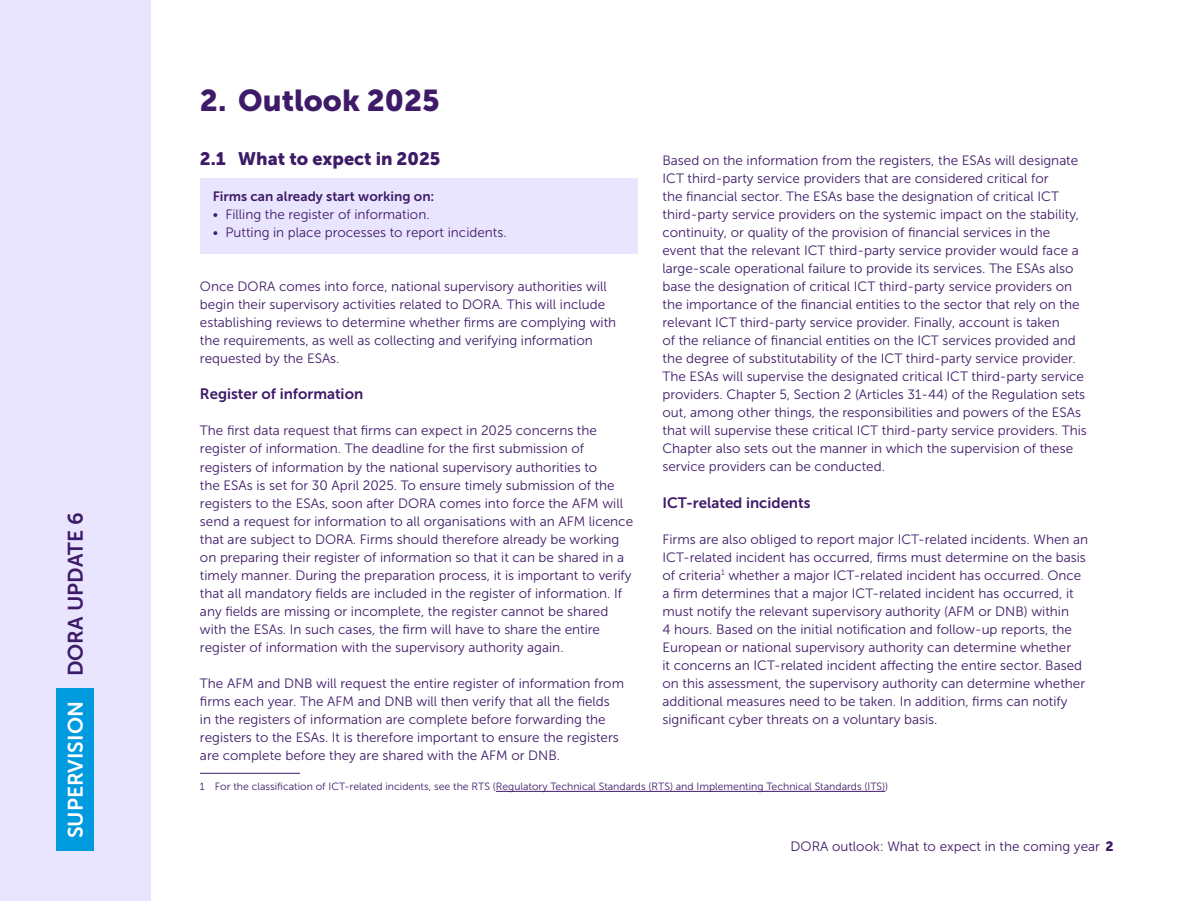
<style>
.page{position:relative;width:1200px;height:901px;background:#fff}
.page>*{position:absolute;margin:0;border:0;box-sizing:border-box;transform-origin:0 0}
.H1_Hoofdstukkop_NR{font:30px "Museo Sans 900";color:#3e1b68}
.t1{font:21px "Museo Sans 700";color:#fff}
.H2_Paragraafkop_NR{font:18px "Museo Sans 900";color:#3e1b68}
.H3_Subparagraafkop{font:15px "Museo Sans 700";color:#3e1b68}
.P_Platte_tekst{font:13.5px/18px "Museo Sans 300";color:#3e1b68}
.H3_Kaderkop{font:13.5px "Museo Sans 700";color:#3e1b68}
.P_Platte_tekst-2{font:10.5px "Museo Sans 300";color:#3e1b68}
.s1{color:#3e1b68}
.s2{font-family:"Museo Sans 900"}
</style>
<div class="page">
<div style="left:0;top:0;width:150px;height:900px;background:#e9e5ff"></div>
<div style="left:56px;top:688px;width:38px;height:162px;background:#009ade"></div>
<hr style="left:200px;top:772px;width:100px;height:1px;background:#3e1b68">
<hr style="left:496px;top:790px;width:389px;height:1px;background:#3e1b68">
<div style="left:200px;top:178px;width:437px;height:39px;background:#e9e5ff"></div>
<div style="left:200px;top:214px;width:437px;height:39px;background:#e9e5ff"></div>
<h2 class="t1" style="left:64px;top:837px;width:327px;rotate:-90deg">SUPERVISION <span class="s1">DORA UPDATE 6</span></h2>
<h1 class="H1_Hoofdstukkop_NR" style="left:200px;top:83px;width:241px">2. Outlook 2025</h1>
<h2 class="H2_Paragraafkop_NR" style="left:200px;top:148px;width:242px">2.1 What to expect in 2025</h2>
<p class="H3_Kaderkop" style="left:213px;top:189px;width:223px">Firms can already start working on:</p>
<p class="P_Platte_tekst" style="left:213px;top:205px;width:218px">• Filling the register of information.</p>
<p class="P_Platte_tekst" style="left:213px;top:223px;width:295px">• Putting in place processes to report incidents.</p>
<p class="P_Platte_tekst" style="left:200px;top:277px;width:418px">Once DORA comes into force, national supervisory authorities will begin their supervisory activities related to DORA. This will include establishing reviews to determine whether firms are complying with the requirements, as well as collecting and verifying information requested by the ESAs.</p>
<h3 class="H3_Subparagraafkop" style="left:200px;top:385px;width:165px">Register of information</h3>
<p class="P_Platte_tekst" style="left:200px;top:421px;width:435px">The first data request that firms can expect in 2025 concerns the register of information. The deadline for the first submission of registers of information by the national supervisory authorities to<br>the ESAs is set for 30 April 2025. To ensure timely submission of the registers to the ESAs, soon after DORA comes into force the AFM will send a request for information to all organisations with an AFM licence that are subject to DORA. Firms should therefore already be working on preparing their register of information so that it can be shared in a timely manner. During the preparation process, it is important to verify that all mandatory fields are included in the register of information. If any fields are missing or incomplete, the register cannot be shared with the ESAs. In such cases, the firm will have to share the entire register of information with the supervisory authority again.</p>
<p class="P_Platte_tekst" style="left:200px;top:673px;width:426px">The AFM and DNB will request the entire register of information from firms each year. The AFM and DNB will then verify that all the fields in the registers of information are complete before forwarding the registers to the ESAs. It is therefore important to ensure the registers are complete before they are shared with the AFM or DNB.</p>
<p class="P_Platte_tekst" style="left:662px;top:151px;width:426px">Based on the information from the registers, the ESAs will designate ICT third-party service providers that are considered critical for<br>the financial sector. The ESAs base the designation of critical ICT third-party service providers on the systemic impact on the stability, continuity, or quality of the provision of financial services in the event that the relevant ICT third-party service provider would face a large-scale operational failure to provide its services. The ESAs also base the designation of critical ICT third-party service providers on the importance of the financial entities to the sector that rely on the relevant ICT third-party service provider. Finally, account is taken<br>of the reliance of financial entities on the ICT services provided and the degree of substitutability of the ICT third-party service provider.<br>The ESAs will supervise the designated critical ICT third-party service providers. Chapter 5, Section 2 (Articles 31-44) of the Regulation sets out, among other things, the responsibilities and powers of the ESAs that will supervise these critical ICT third-party service providers. This Chapter also sets out the manner in which the supervision of these service providers can be conducted.</p>
<h3 class="H3_Subparagraafkop" style="left:662px;top:493px;width:150px">ICT-related incidents</h3>
<p class="P_Platte_tekst" style="left:662px;top:529px;width:427px">Firms are also obliged to report major ICT-related incidents. When an ICT-related incident has occurred, firms must determine on the basis of criteria<sup>1</sup> whether a major ICT-related incident has occurred. Once a firm determines that a major ICT-related incident has occurred, it must notify the relevant supervisory authority (AFM or DNB) within<br>4 hours. Based on the initial notification and follow-up reports, the European or national supervisory authority can determine whether<br>it concerns an ICT-related incident affecting the entire sector. Based on this assessment, the supervisory authority can determine whether additional measures need to be taken. In addition, firms can notify significant cyber threats on a voluntary basis.</p>
<p class="P_Platte_tekst-2" style="left:200px;top:780px;width:690px">1 For the classification of ICT-related incidents, see the RTS (Regulatory Technical Standards (RTS) and Implementing Technical Standards (ITS))</p>
<p class="P_Platte_tekst" style="left:791px;top:836px;width:325px">DORA outlook: What to expect in the coming year <span class="s2">2</span></p>
</div>
